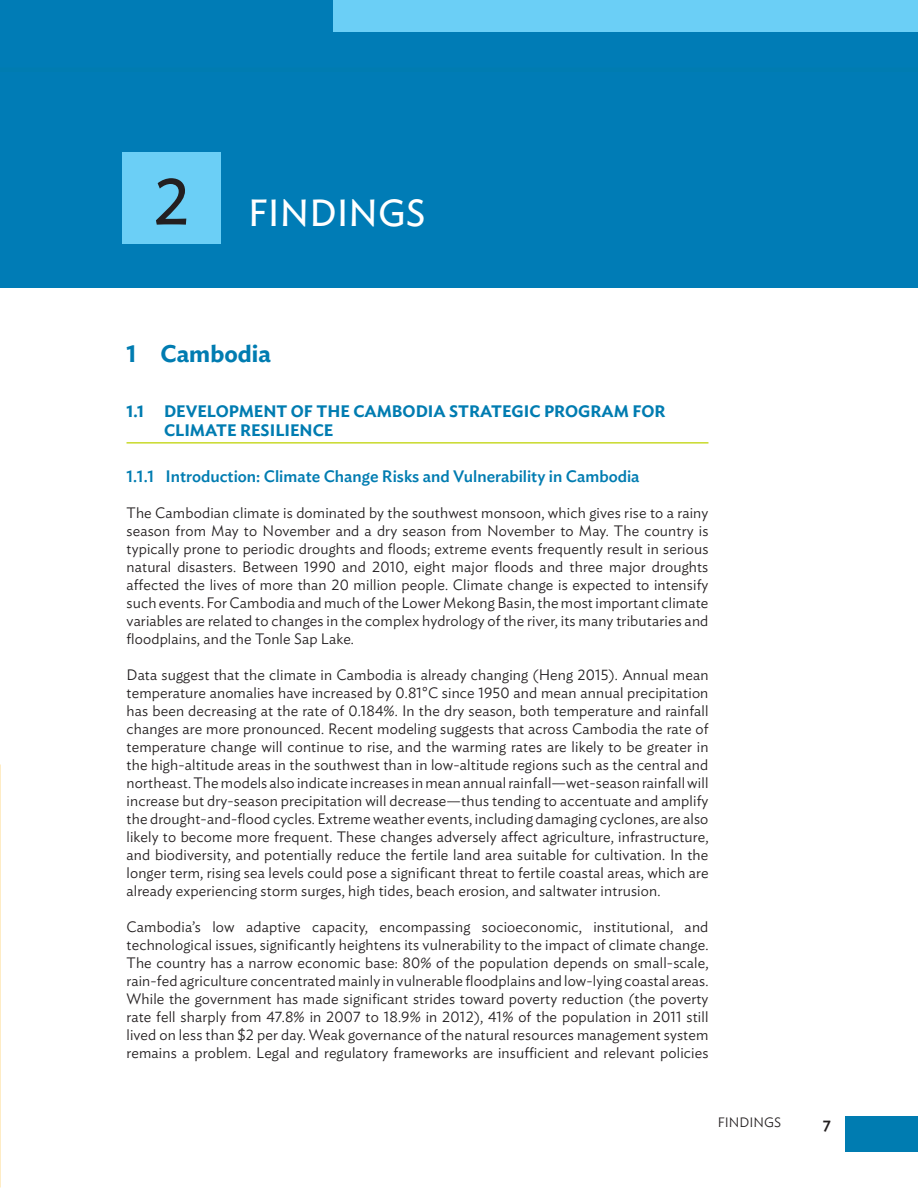
<style>
.page{position:relative;width:918px;height:1188px;background:#fff}
.page>*{position:absolute;margin:0;border:0;box-sizing:border-box;transform-origin:0 0}
.t1{font:37.5px "Ideal Sans";color:#fff}
.t2{font:600 24px "Ideal Sans";color:#007cb1}
.t3{font:600 16.5px/18.9px "Ideal Sans";color:#007cb1}
.t4{font:500 16.5px "Ideal Sans";color:#007cb1}
.t5{font:500 16.5px "Ideal Sans";color:#231f20}
.t6{font:300 15px/18px "Ideal Sans";letter-spacing:.01em;color:#231f20;text-align:justify}
.t7{font:300 13.5px "Ideal Sans";color:#231f20}
.s1{font-size:66px;color:#231f20}
</style>
<div class="page">
<div style="left:0;top:0;width:918px;height:288px;background:#007cb6"></div>
<div style="left:333px;top:0;width:585px;height:32px;background:#6bcff6"></div>
<div style="left:845px;top:1116px;width:73px;height:36px;background:#007cb1"></div>
<hr style="left:0;top:68px;width:918px;height:4px;background:#007cb1">
<div style="left:122px;top:152px;width:99px;height:92px;background:#6bcff6"></div>
<hr style="left:127px;top:442px;width:581px;height:2px;background:#c9da2b">
<h1 class="t1" style="left:153px;top:184px;width:274px"><span class="s1">2</span> FINDINGS</h1>
<h2 class="t2" style="left:127px;top:334px;width:146px">1 Cambodia</h2>
<p class="t3" style="left:164px;top:400px;width:503px;text-indent:-38px">1.1 DEVELOPMENT OF THE CAMBODIA STRATEGIC PROGRAM FOR<br>CLIMATE RESILIENCE</p>
<p class="t4" style="left:127px;top:463px;width:515px">1.1.1 Introduction: Climate Change Risks and Vulnerability in Cambodia</p>
<p class="t6" style="left:127px;top:502px;width:584px">The Cambodian climate is dominated by the southwest monsoon, which gives rise to a rainy season from May to November and a dry season from November to May. The country is typically prone to periodic droughts and floods; extreme events frequently result in serious natural disasters. Between 1990 and 2010, eight major floods and three major droughts affected the lives of more than 20 million people. Climate change is expected to intensify such events. For Cambodia and much of the Lower Mekong Basin, the most important climate variables are related to changes in the complex hydrology of the river, its many tributaries and floodplains, and the Tonle Sap Lake.</p>
<p class="t6" style="left:127px;top:664px;width:584px">Data suggest that the climate in Cambodia is already changing (Heng 2015). Annual mean temperature anomalies have increased by 0.81°C since 1950 and mean annual precipitation has been decreasing at the rate of 0.184%. In the dry season, both temperature and rainfall changes are more pronounced. Recent modeling suggests that across Cambodia the rate of temperature change will continue to rise, and the warming rates are likely to be greater in the high-altitude areas in the southwest than in low-altitude regions such as the central and northeast. The models also indicate increases in mean annual rainfall—wet-season rainfall will increase but dry-season precipitation will decrease—thus tending to accentuate and amplify the drought-and-flood cycles. Extreme weather events, including damaging cyclones, are also likely to become more frequent. These changes adversely affect agriculture, infrastructure, and biodiversity, and potentially reduce the fertile land area suitable for cultivation. In the longer term, rising sea levels could pose a significant threat to fertile coastal areas, which are already experiencing storm surges, high tides, beach erosion, and saltwater intrusion.</p>
<p class="t6" style="left:127px;top:916px;width:584px">Cambodia’s low adaptive capacity, encompassing socioeconomic, institutional, and technological issues, significantly heightens its vulnerability to the impact of climate change.<br>The country has a narrow economic base: 80% of the population depends on small-scale, rain-fed agriculture concentrated mainly in vulnerable floodplains and low-lying coastal areas.<br>While the government has made significant strides toward poverty reduction (the poverty rate fell sharply from 47.8% in 2007 to 18.9% in 2012), 41% of the population in 2011 still lived on less than $2 per day. Weak governance of the natural resources management system remains a problem. Legal and regulatory frameworks are insufficient and relevant policies</p>
<p class="t7" style="left:718px;top:1112px;width:65px">FINDINGS</p>
<p class="t5" style="left:823px;top:1111px;width:10px">7</p>
</div>
